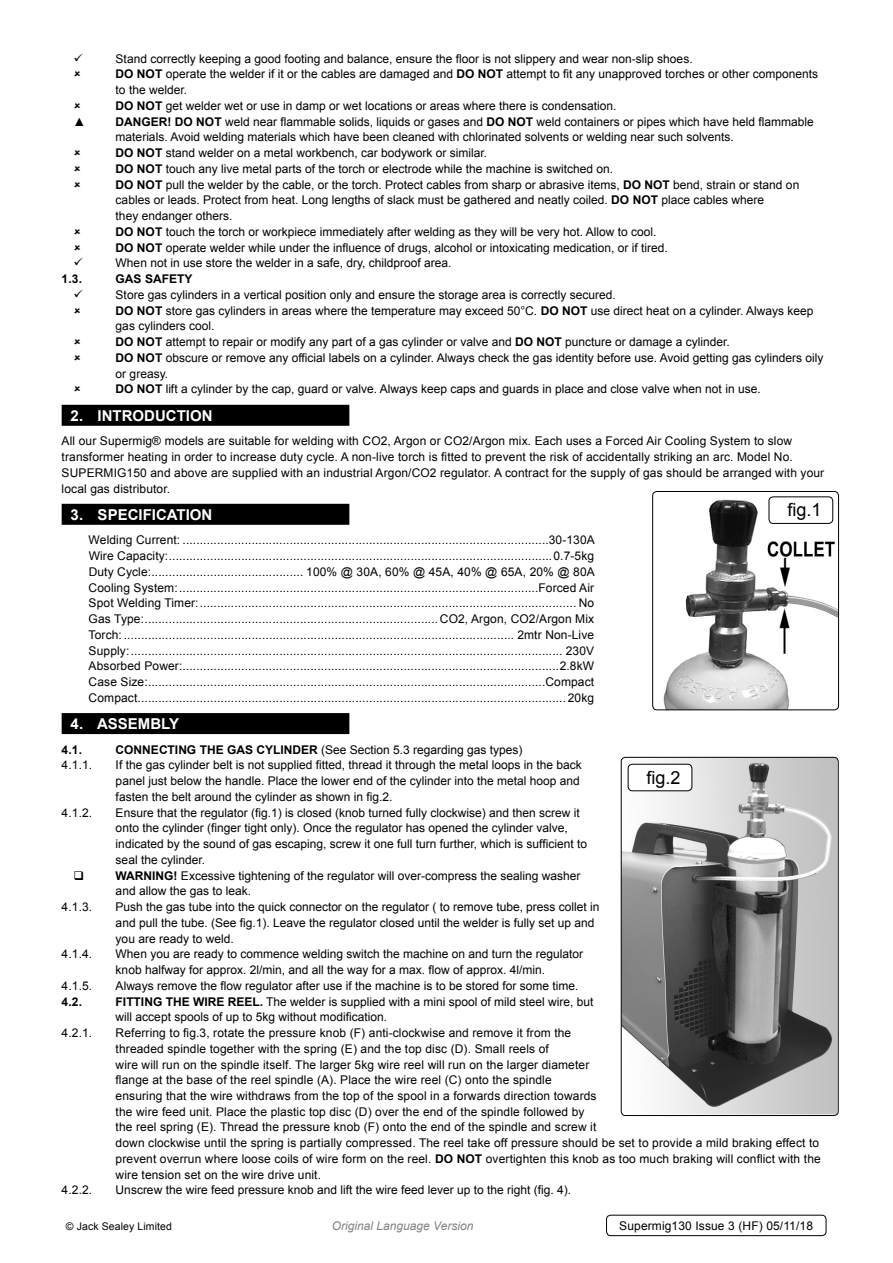
<style>
.page{position:relative;width:893px;height:1263px;background:#fff}
.page>*{position:absolute;margin:0;border:0;box-sizing:border-box;transform-origin:0 0}
.t1{font:18px "Arial";color:#000}
.t2{font:700 15px "Arial";color:#fff}
.t3{font:12px/15.8px "Arial";color:#000}
.t4{font:700 12px "Arial";color:#000}
.t5{font:italic 12px "Arial";color:#808285}
.t6{font:10.5px "Arial";letter-spacing:.01em;color:#000}
.s1{font-weight:700}
</style>
<div class="page">
<div style="left:62px;top:405px;width:287px;height:21px;background:#000"></div>
<div style="left:62px;top:504px;width:287px;height:21px;background:#000"></div>
<div style="left:62px;top:713px;width:287px;height:21px;background:#000"></div>
<img style="left:653px;top:493px;width:185px;height:217px">
<div style="left:652px;top:491px;width:187px;height:219px;border:1px solid #000;border-radius:4px"></div>
<div style="left:769px;top:496px;width:64px;height:28px;border:1px solid #000;border-radius:4px"></div>
<img style="left:621px;top:757px;width:216px;height:357px">
<div style="left:621px;top:757px;width:218px;height:359px;border:1px solid #000;border-radius:4px"></div>
<div style="left:628px;top:764px;width:64px;height:27px;background:#fff;border-radius:4px"></div>
<div style="left:628px;top:764px;width:64px;height:27px;border:1px solid #000;border-radius:4px"></div>
<div style="left:606px;top:1215px;width:220px;height:21px;border:1px solid #000;border-radius:4px"></div>
<p class="t3" style="left:116px;top:51px;width:704px">Stand correctly keeping a good footing and balance, ensure the floor is not slippery and wear non-slip shoes.<br><span class="s1">DO NOT</span> operate the welder if it or the cables are damaged and <span class="s1">DO NOT</span> attempt to fit any unapproved torches or other components to the welder.<br><span class="s1">DO NOT</span> get welder wet or use in damp or wet locations or areas where there is condensation.</p>
<p class="t3" style="left:74px;top:114px;width:13px">▲</p>
<p class="t3" style="left:116px;top:114px;width:700px"><span class="s1">DANGER! DO NOT</span> weld near flammable solids, liquids or gases and <span class="s1">DO NOT</span> weld containers or pipes which have held flammable materials. Avoid welding materials which have been cleaned with chlorinated solvents or welding near such solvents.<br><span class="s1">DO NOT</span> stand welder on a metal workbench, car bodywork or similar.<br><span class="s1">DO NOT</span> touch any live metal parts of the torch or electrode while the machine is switched on.<br><span class="s1">DO NOT</span> pull the welder by the cable, or the torch. Protect cables from sharp or abrasive items, <span class="s1">DO NOT</span> bend, strain or stand on cables or leads. Protect from heat. Long lengths of slack must be gathered and neatly coiled. <span class="s1">DO NOT</span> place cables where<br>they endanger others.<br><span class="s1">DO NOT</span> touch the torch or workpiece immediately after welding as they will be very hot. Allow to cool.<br><span class="s1">DO NOT</span> operate welder while under the influence of drugs, alcohol or intoxicating medication, or if tired.<br>When not in use store the welder in a safe, dry, childproof area.</p>
<p class="t4" style="left:62px;top:271px;width:22px">1.3.</p>
<p class="t4" style="left:116px;top:271px;width:78px">GAS SAFETY</p>
<p class="t3" style="left:116px;top:287px;width:709px">Store gas cylinders in a vertical position only and ensure the storage area is correctly secured.<br><span class="s1">DO NOT</span> store gas cylinders in areas where the temperature may exceed 50°C. <span class="s1">DO NOT</span> use direct heat on a cylinder. Always keep gas cylinders cool.<br><span class="s1">DO NOT</span> attempt to repair or modify any part of a gas cylinder or valve and <span class="s1">DO NOT</span> puncture or damage a cylinder.<br><span class="s1">DO NOT</span> obscure or remove any official labels on a cylinder. Always check the gas identity before use. Avoid getting gas cylinders oily or greasy.<br><span class="s1">DO NOT</span> lift a cylinder by the cap, guard or valve. Always keep caps and guards in place and close valve when not in use.</p>
<p class="t2" style="left:71px;top:405px;width:96px">2. INTRODUCT</p>
<p class="t2" style="left:186px;top:405px;width:28px">ION</p>
<p class="t3" style="left:62px;top:433px;width:764px">All our Supermig® models are suitable for welding with CO2, Argon or CO2/Argon mix. Each uses a Forced Air Cooling System to slow transformer heating in order to increase duty cycle. A non-live torch is fitted to prevent the risk of accidentally striking an arc. Model No.<br>SUPERMIG150 and above are supplied with an industrial Argon/CO2 regulator. A contract for the supply of gas should be arranged with your local gas distributor.</p>
<p class="t2" style="left:71px;top:504px;width:96px">3. SPECIFICAT</p>
<p class="t2" style="left:186px;top:504px;width:28px">ION</p>
<p class="t3" style="left:89px;top:532px;width:508px;text-align:justify">Welding Current: ..........................................................................................................30-130A Wire Capacity:...............................................................................................................0.7-5kg Duty Cycle:............................................ 100% @ 30A, 60% @ 45A, 40% @ 65A, 20% @ 80A Cooling System:........................................................................................................Forced Air Spot Welding Timer:............................................................................................................. No Gas Type:.....................................................................................CO2, Argon, CO2/Argon Mix Torch: ................................................................................................................. 2mtr Non-Live Supply:............................................................................................................................. 230V Absorbed Power:.............................................................................................................2.8kW Case Size:...................................................................................................................Compact Compact............................................................................................................................ 20kg</p>
<p class="t2" style="left:71px;top:714px;width:110px">4. ASSEMBLY</p>
<p class="t4" style="left:62px;top:741px;width:22px">4.1.</p>
<p class="t4" style="left:116px;top:741px;width:121px">CONNECTING THE GAS</p>
<p class="t3" style="left:256px;top:742px;width:268px"><span class="s1">CYLINDER</span> (See Section 5.3 regarding gas types)</p>
<p class="t3" style="left:62px;top:757px;width:32px">4.1.1.</p>
<p class="t3" style="left:116px;top:757px;width:468px">If the gas cylinder belt is not supplied fitted, thread it through the metal loops in the back panel just below the handle. Place the lower end of the cylinder into the metal hoop and fasten the belt around the cylinder as shown in fig.2.</p>
<p class="t3" style="left:62px;top:805px;width:43px">4.1.2. E</p>
<h1 class="t1" style="left:787px;top:498px;width:36px">fig.1</h1>
<h1 class="t1" style="left:646px;top:766px;width:36px">fig.2</h1>
<p class="t3" style="left:116px;top:805px;width:473px;text-indent:8px">nsure that the regulator (fig.1) is closed (knob turned fully clockwise) and then screw it onto the cylinder (finger tight only). Once the regulator has opened the cylinder valve, indicated by the sound of gas escaping, screw it one full turn further, which is sufficient to seal the cylinder.</p>
<p class="t4" style="left:116px;top:867px;width:28px">WARNIN</p>
<p class="t3" style="left:116px;top:867px;width:466px;text-indent:49px"><span class="s1">G!</span> Excessive tightening of the regulator will over-compress the sealing washer and allow the gas to leak.</p>
<p class="t3" style="left:62px;top:899px;width:32px">4.1.3.</p>
<p class="t3" style="left:116px;top:899px;width:485px">Push the gas tube into the quick connector on the regulator ( to remove tube, press collet in and pull the tube. (See fig.1). Leave the regulator closed until the welder is fully set up and you are ready to weld.</p>
<p class="t3" style="left:62px;top:946px;width:32px">4.1.4.</p>
<p class="t3" style="left:116px;top:946px;width:469px">When you are ready to commence welding switch the machine on and turn the regulator knob halfway for approx. 2l/min, and all the way for a max. flow of approx. 4l/min.</p>
<p class="t3" style="left:62px;top:978px;width:32px">4.1.5.</p>
<p class="t3" style="left:116px;top:978px;width:464px">Always remove the flow regulator after use if the machine is to be stored for some time.</p>
<p class="t4" style="left:62px;top:993px;width:22px">4.2.</p>
<p class="t3" style="left:116px;top:993px;width:479px"><span class="s1">FITTING THE WIRE REEL.</span> The welder is supplied with a mini spool of mild steel wire, but will accept spools of up to 5kg without modification.</p>
<p class="t3" style="left:62px;top:1025px;width:32px">4.2.1.</p>
<p class="t3" style="left:116px;top:1025px;width:707px">Referring to fig.3, rotate the pressure knob (F) anti-clockwise and remove it from the<br>threaded spindle together with the spring (E) and the top disc (D). Small reels of<br>wire will run on the spindle itself. The larger 5kg wire reel will run on the larger diameter<br>flange at the base of the reel spindle (A). Place the wire reel (C) onto the spindle<br>ensuring that the wire withdraws from the top of the spool in a forwards direction towards<br>the wire feed unit. Place the plastic top disc (D) over the end of the spindle followed by<br>the reel spring (E). Thread the pressure knob (F) onto the end of the spindle and screw it<br>down clockwise until the spring is partially compressed. The reel take off pressure should be set to provide a mild braking effect to prevent overrun where loose coils of wire form on the reel. <span class="s1">DO NOT</span> overtighten this knob as too much braking will conflict with the wire tension set on the wire drive unit.</p>
<p class="t3" style="left:62px;top:1182px;width:32px">4.2.2.</p>
<p class="t3" style="left:116px;top:1182px;width:457px">Unscrew the wire feed pressure knob and lift the wire feed lever up to the right (fig. 4).</p>
<p class="t6" style="left:66px;top:1219px;width:108px">© Jack Sealey Limited</p>
<p class="t5" style="left:332px;top:1218px;width:143px">Original Language Version</p>
<p class="t3" style="left:619px;top:1218px;width:195px">Supermig130 Issue 3 (HF) 05/11/18</p>
</div>
